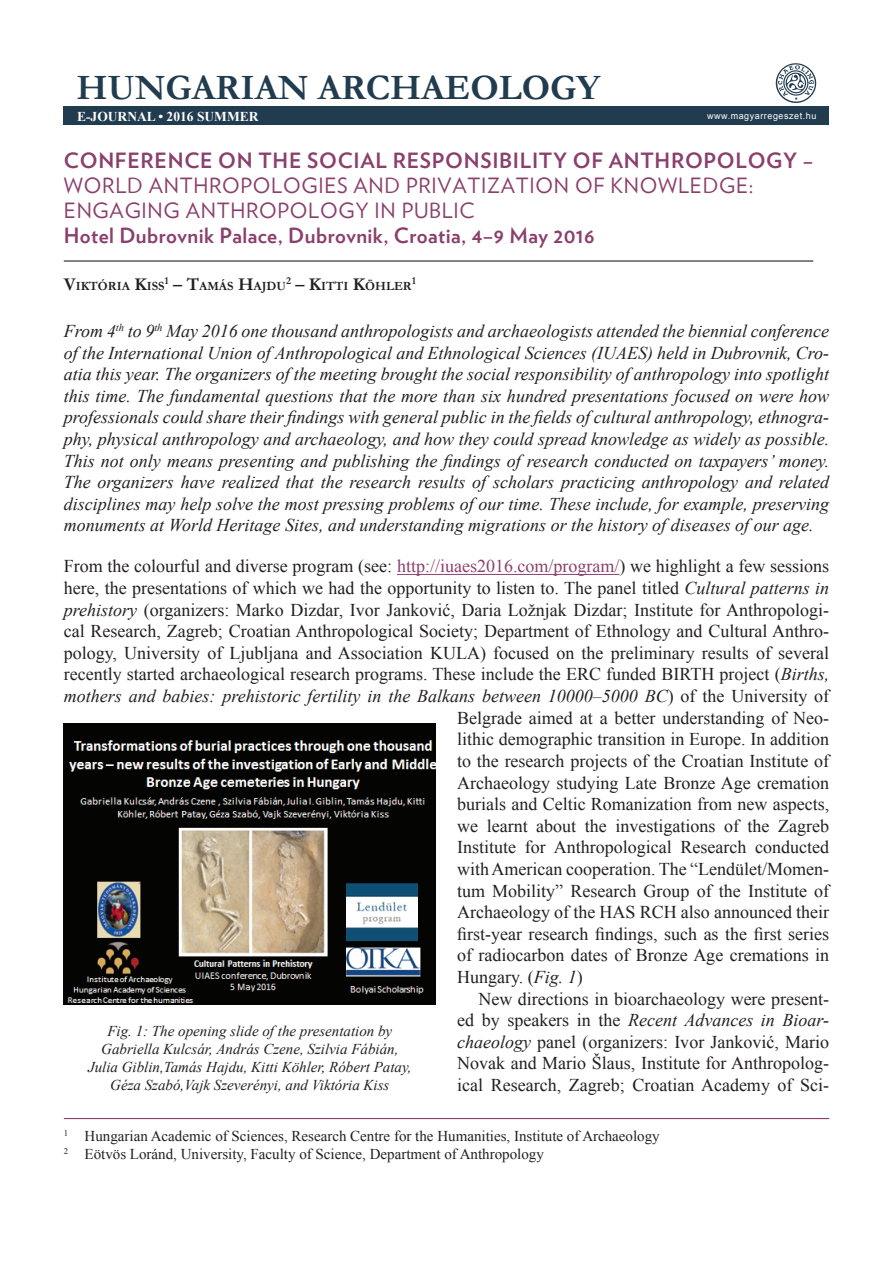
<style>
.page{position:relative;width:893px;height:1263px;background:#fff}
.page>*{position:absolute;margin:0;border:0;box-sizing:border-box;transform-origin:0 0}
.t1{font:700 36px "Garamond";color:#213b4f}
.t2{font:700 21px "Verlag";letter-spacing:.035em;color:#8b3f6d}
.t3{font:21px/25.2px "Verlag";letter-spacing:.035em;color:#8b3f6d}
.t4{font:18px "Times New Roman";color:#231f20}
.t5{font:italic 18px/21.6px "Times New Roman";color:#231f20;text-align:justify}
.t6{font:italic 15px/18px "Times New Roman";color:#231f20;text-align:center}
.t7{font:15px/18px "Times New Roman";color:#231f20}
.t8{font:700 13.5px "Times New Roman";color:#fff}
.t9{font:700 12.6px "Garamond";color:#231f20}
.t10{font:700 10.5px "Garamond";color:#231f20}
.t11{font:9px "Arial";letter-spacing:.06em;color:#fff}
.s1{font-size:18px}
.s2{color:#8b3f6d}
.s3{font-style:italic}
.s4{font-style:normal}
</style>
<div class="page">
<hr style="left:397px;top:574px;width:222px;height:1px;background:#8b3f6d">
<hr style="left:64px;top:1118px;width:765px;height:1px;background:#8b3f6d">
<div style="left:64px;top:107px;width:765px;height:18px;background:#213b4f"></div>
<img style="left:773px;top:63px;width:45px;height:44px">
<hr style="left:64px;top:260px;width:749px;height:2px;background:#231f20">
<img style="left:64px;top:724px;width:372px;height:280px">
<h1 class="t1" style="left:77px;top:63px;width:525px">HUNGARIAN ARCHAEOLOGY</h1>
<p class="t8" style="left:77px;top:107px;width:183px">E-JOURNAL • 2016 SUMMER</p>
<p class="t11" style="left:707px;top:110px;width:111px">www.magyarregeszet.hu</p>
<p class="t2" style="left:64px;top:144px;width:751px">CONFERENCE ON THE SOCIAL RESPONSIBILITY OF ANTHROPOLOGY –</p>
<p class="t3" style="left:64px;top:172px;width:691px">WORLD ANTHROPOLOGIES AND PRIVATIZATION OF KNOWLEDGE:<br>ENGAGING ANTHROPOLOGY IN PUBLIC</p>
<p class="t2" style="left:64px;top:219px;width:532px">Hotel Dubrovnik Palace, Dubrovnik, Croatia, 4–9 May 2016</p>
<p class="t9" style="left:64px;top:278px;width:349px"><span class="s1">V</span>IKTÓRIA <span class="s1">K</span>ISS<sup>1</sup> <span class="s1">– T</span>AMÁS <span class="s1">H</span>AJDU<sup>2</sup> <span class="s1">– K</span>ITTI <span class="s1">K</span>ÖHLER</p>
<p class="t10" style="left:412px;top:274px;width:6px">1</p>
<p class="t5" style="left:64px;top:320px;width:767px">From 4<sup>th</sup> to 9<sup>th</sup> May 2016 one thousand anthropologists and archaeologists attended the biennial conference of the International Union of Anthropological and Ethnological Sciences (IUAES) held in Dubrovnik, Cro&shy;atia this year. The organizers of the meeting brought the social responsibility of anthropology into spotlight this time. The fundamental questions that the more than six hundred presentations focused on were how professionals could share their findings with general public in the fields of cultural anthropology, ethnogra&shy;phy, physical anthropology and archaeology, and how they could spread knowledge as widely as possible.<br>This not only means presenting and publishing the findings of research conducted on taxpayers’ money.<br>The organizers have realized that the research results of scholars practicing anthropology and related disciplines may help solve the most pressing problems of our time. These include, for example, preserving monuments at World Heritage Sites, and understanding migrations or the history of diseases of our age.</p>
<p class="t4" style="left:64px;top:554px;width:767px">From the colourful and diverse program (see: <span class="s2">http://iuaes2016.com/program/</span>) we highlight a few sessions</p>
<p class="t4" style="left:64px;top:576px;width:767px">here, the presentations of which we had the opportunity to listen to. The panel titled <span class="s3">Cultural patterns in</span></p>
<p class="t4" style="left:64px;top:597px;width:767px"><span class="s3">prehistory</span> (organizers: Marko Dizdar, Ivor Janković, Daria Ložnjak Dizdar; Institute for Anthropologi-</p>
<p class="t4" style="left:64px;top:619px;width:767px">cal Research, Zagreb; Croatian Anthropological Society; Department of Ethnology and Cultural Anthro-</p>
<p class="t4" style="left:64px;top:641px;width:767px">pology, University of Ljubljana and Association KULA) focused on the preliminary results of several</p>
<p class="t4" style="left:64px;top:662px;width:767px">recently started archaeological research programs. These include the ERC funded BIRTH project (<span class="s3">Births,</span></p>
<p class="t5" style="left:64px;top:685px;width:767px">mothers and babies: prehistoric fertility in the Balkans between 10000–5000 BC<span class="s4">) of the University of</span></p>
<p class="t4" style="left:457px;top:705px;width:374px">Belgrade aimed at a better understanding of Neo-</p>
<p class="t4" style="left:457px;top:727px;width:374px">lithic demographic transition in Europe. In addition</p>
<p class="t4" style="left:457px;top:749px;width:374px">to the research projects of the Croatian Institute of</p>
<p class="t4" style="left:457px;top:770px;width:374px">Archaeology studying Late Bronze Age cremation</p>
<p class="t4" style="left:457px;top:792px;width:374px">burials and Celtic Romanization from new aspects,</p>
<p class="t4" style="left:457px;top:813px;width:374px">we learnt about the investigations of the Zagreb</p>
<p class="t4" style="left:457px;top:835px;width:374px">Institute for Anthropological Research conducted</p>
<p class="t4" style="left:457px;top:857px;width:374px">with American cooperation. The “Lendület/Momen-</p>
<p class="t4" style="left:457px;top:878px;width:374px">tum Mobility” Research Group of the Institute of</p>
<p class="t4" style="left:457px;top:900px;width:374px">Archaeology of the HAS RCH also announced their</p>
<p class="t4" style="left:457px;top:921px;width:374px">first-year research findings, such as the first series</p>
<p class="t4" style="left:457px;top:943px;width:374px">of radiocarbon dates of Bronze Age cremations in</p>
<p class="t4" style="left:457px;top:965px;width:127px">Hungary. (<span class="s3">Fig. 1</span>)</p>
<p class="t4" style="left:478px;top:986px;width:352px">New directions in bioarchaeology were present-</p>
<p class="t5" style="left:457px;top:1009px;width:374px"><span class="s4">ed by speakers in the</span> Recent Advances in Bioar-</p>
<p class="t4" style="left:457px;top:1029px;width:374px"><span class="s3">chaeology</span> panel (organizers: Ivor Janković, Mario</p>
<p class="t4" style="left:457px;top:1051px;width:374px">Novak and Mario Šlaus, Institute for Anthropolog-</p>
<p class="t4" style="left:457px;top:1073px;width:374px">ical Research, Zagreb; Croatian Academy of Sci-</p>
<p class="t7" style="left:64px;top:1126px;width:597px"><sup>1</sup> Hungarian Academic of Sciences, Research Centre for the Humanities, Institute of Archaeology<br><sup>2</sup> Eötvös Loránd, University, Faculty of Science, Department of Anthropology</p>
<p class="t6" style="left:88px;top:1022px;width:325px">Fig. 1: The opening slide of the presentation by Gabriella Kulcsár, András Czene, Szilvia Fábián, Julia Giblin,Tamás Hajdu, Kitti Köhler, Róbert Patay, Géza Szabó,Vajk Szeverényi, and Viktória Kiss</p>
</div>
